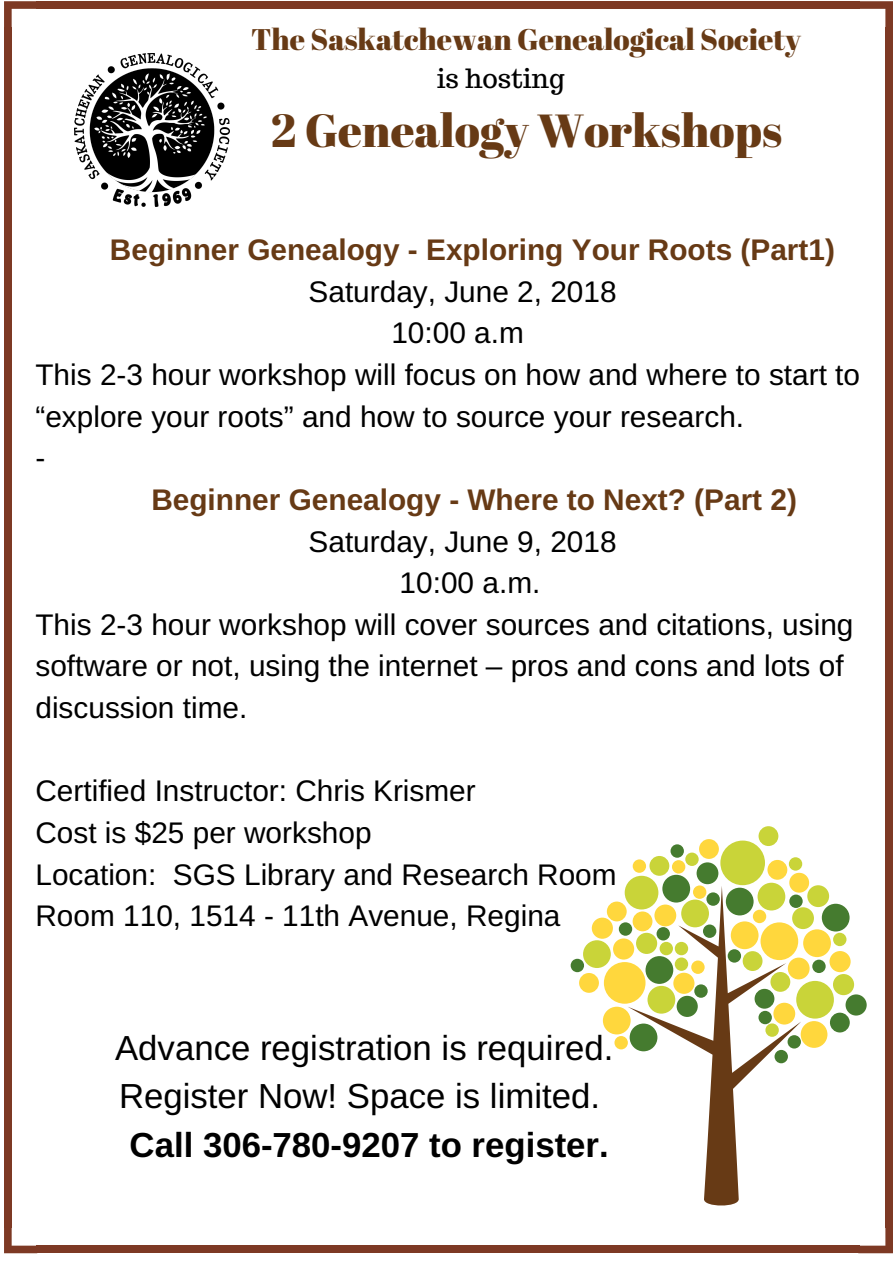
<style>
.page{position:relative;width:893px;height:1263px;background:#fff}
.page>*{position:absolute;margin:0;border:0;box-sizing:border-box;transform-origin:0 0}
.t1{font:46.35px "Abril Fatface";color:#673a15}
.t2{font:34.72px/48.4px "Arimo";color:#000}
.t3{font:700 34.72px "Arimo";color:#000}
.t4{font:29.78px/41.6px "Arimo";color:#000}
.t5{font:700 29.78px "Arimo";color:#673a15}
.t6{font:29.78px "Abril Fatface";color:#673a15}
.t7{font:26.47px "Trocchi";color:#000}
</style>
<div class="page">
<svg style="left:4px;top:1px;width:32px;height:26px"></svg>
<div style="left:4px;top:27px;width:8px;height:1201px;background:#7d3924"></div>
<svg style="left:4px;top:1228px;width:32px;height:25px"></svg>
<div style="left:36px;top:1245px;width:823px;height:8px;background:#7d3924"></div>
<svg style="left:859px;top:1228px;width:34px;height:25px"></svg>
<div style="left:885px;top:27px;width:8px;height:1201px;background:#7d3924"></div>
<div style="left:36px;top:1px;width:823px;height:8px;background:#7d3924"></div>
<svg style="left:859px;top:1px;width:34px;height:26px"></svg>
<svg style="left:628px;top:886px;width:173px;height:319px"></svg>
<div style="left:697px;top:862px;width:21px;height:22px;background:#457b2f;border-radius:50%"></div>
<div style="left:822px;top:904px;width:28px;height:27px;background:#457b2f;border-radius:50%"></div>
<div style="left:726px;top:888px;width:28px;height:27px;background:#457b2f;border-radius:50%"></div>
<div style="left:630px;top:1023px;width:27px;height:28px;background:#457b2f;border-radius:50%"></div>
<div style="left:645px;top:956px;width:28px;height:28px;background:#457b2f;border-radius:50%"></div>
<div style="left:619px;top:922px;width:13px;height:14px;background:#457b2f;border-radius:50%"></div>
<div style="left:703px;top:924px;width:13px;height:14px;background:#457b2f;border-radius:50%"></div>
<div style="left:706px;top:892px;width:14px;height:14px;background:#457b2f;border-radius:50%"></div>
<div style="left:670px;top:844px;width:14px;height:14px;background:#457b2f;border-radius:50%"></div>
<svg style="left:571px;top:959px;width:13px;height:13px"></svg>
<div style="left:656px;top:927px;width:14px;height:13px;background:#457b2f;border-radius:50%"></div>
<div style="left:694px;top:984px;width:14px;height:14px;background:#457b2f;border-radius:50%"></div>
<div style="left:728px;top:949px;width:13px;height:14px;background:#457b2f;border-radius:50%"></div>
<div style="left:758px;top:1011px;width:14px;height:13px;background:#457b2f;border-radius:50%"></div>
<div style="left:789px;top:894px;width:14px;height:14px;background:#457b2f;border-radius:50%"></div>
<div style="left:812px;top:960px;width:14px;height:13px;background:#457b2f;border-radius:50%"></div>
<div style="left:787px;top:1035px;width:14px;height:13px;background:#457b2f;border-radius:50%"></div>
<div style="left:774px;top:1050px;width:14px;height:13px;background:#457b2f;border-radius:50%"></div>
<div style="left:755px;top:989px;width:19px;height:20px;background:#457b2f;border-radius:50%"></div>
<div style="left:830px;top:1013px;width:20px;height:19px;background:#457b2f;border-radius:50%"></div>
<div style="left:845px;top:994px;width:22px;height:21px;background:#457b2f;border-radius:50%"></div>
<div style="left:677px;top:996px;width:21px;height:21px;background:#457b2f;border-radius:50%"></div>
<div style="left:662px;top:875px;width:28px;height:27px;background:#457b2f;border-radius:50%"></div>
<div style="left:796px;top:981px;width:38px;height:37px;background:#c9d439;border-radius:50%"></div>
<div style="left:720px;top:840px;width:45px;height:45px;background:#c9d439;border-radius:50%"></div>
<div style="left:792px;top:907px;width:22px;height:22px;background:#c9d439;border-radius:50%"></div>
<div style="left:807px;top:885px;width:22px;height:22px;background:#c9d439;border-radius:50%"></div>
<div style="left:757px;top:883px;width:28px;height:27px;background:#c9d439;border-radius:50%"></div>
<div style="left:583px;top:940px;width:28px;height:28px;background:#c9d439;border-radius:50%"></div>
<div style="left:685px;top:852px;width:14px;height:14px;background:#c9d439;border-radius:50%"></div>
<div style="left:675px;top:957px;width:13px;height:14px;background:#c9d439;border-radius:50%"></div>
<div style="left:660px;top:942px;width:13px;height:13px;background:#c9d439;border-radius:50%"></div>
<div style="left:675px;top:942px;width:13px;height:13px;background:#c9d439;border-radius:50%"></div>
<div style="left:789px;top:857px;width:13px;height:14px;background:#c9d439;border-radius:50%"></div>
<div style="left:765px;top:1023px;width:14px;height:14px;background:#c9d439;border-radius:50%"></div>
<div style="left:833px;top:933px;width:13px;height:13px;background:#c9d439;border-radius:50%"></div>
<div style="left:649px;top:856px;width:20px;height:20px;background:#c9d439;border-radius:50%"></div>
<div style="left:758px;top:826px;width:20px;height:20px;background:#c9d439;border-radius:50%"></div>
<div style="left:770px;top:972px;width:20px;height:20px;background:#c9d439;border-radius:50%"></div>
<div style="left:833px;top:974px;width:21px;height:21px;background:#c9d439;border-radius:50%"></div>
<div style="left:636px;top:933px;width:21px;height:21px;background:#c9d439;border-radius:50%"></div>
<div style="left:743px;top:951px;width:19px;height:20px;background:#c9d439;border-radius:50%"></div>
<div style="left:681px;top:899px;width:28px;height:28px;background:#c9d439;border-radius:50%"></div>
<div style="left:625px;top:876px;width:33px;height:33px;background:#c9d439;border-radius:50%"></div>
<div style="left:647px;top:986px;width:28px;height:28px;background:#c9d439;border-radius:50%"></div>
<div style="left:760px;top:922px;width:38px;height:38px;background:#ffd73d;border-radius:50%"></div>
<div style="left:801px;top:1021px;width:26px;height:27px;background:#ffd73d;border-radius:50%"></div>
<div style="left:604px;top:962px;width:41px;height:42px;background:#ffd73d;border-radius:50%"></div>
<div style="left:788px;top:957px;width:22px;height:22px;background:#ffd73d;border-radius:50%"></div>
<div style="left:803px;top:929px;width:28px;height:28px;background:#ffd73d;border-radius:50%"></div>
<div style="left:731px;top:921px;width:27px;height:28px;background:#ffd73d;border-radius:50%"></div>
<div style="left:603px;top:1007px;width:28px;height:27px;background:#ffd73d;border-radius:50%"></div>
<div style="left:579px;top:973px;width:20px;height:20px;background:#ffd73d;border-radius:50%"></div>
<div style="left:633px;top:911px;width:19px;height:20px;background:#ffd73d;border-radius:50%"></div>
<div style="left:753px;top:910px;width:13px;height:13px;background:#ffd73d;border-radius:50%"></div>
<div style="left:693px;top:885px;width:13px;height:14px;background:#ffd73d;border-radius:50%"></div>
<div style="left:672px;top:860px;width:13px;height:13px;background:#ffd73d;border-radius:50%"></div>
<div style="left:614px;top:1036px;width:14px;height:13px;background:#ffd73d;border-radius:50%"></div>
<div style="left:691px;top:960px;width:14px;height:14px;background:#ffd73d;border-radius:50%"></div>
<div style="left:633px;top:859px;width:13px;height:14px;background:#ffd73d;border-radius:50%"></div>
<div style="left:607px;top:901px;width:20px;height:20px;background:#ffd73d;border-radius:50%"></div>
<div style="left:699px;top:839px;width:20px;height:20px;background:#ffd73d;border-radius:50%"></div>
<div style="left:767px;top:860px;width:20px;height:20px;background:#ffd73d;border-radius:50%"></div>
<svg style="left:789px;top:873px;width:20px;height:20px"></svg>
<div style="left:829px;top:951px;width:22px;height:21px;background:#ffd73d;border-radius:50%"></div>
<div style="left:673px;top:973px;width:21px;height:21px;background:#ffd73d;border-radius:50%"></div>
<div style="left:613px;top:938px;width:21px;height:21px;background:#ffd73d;border-radius:50%"></div>
<div style="left:592px;top:918px;width:21px;height:21px;background:#ffd73d;border-radius:50%"></div>
<div style="left:654px;top:904px;width:22px;height:22px;background:#ffd73d;border-radius:50%"></div>
<div style="left:773px;top:1003px;width:22px;height:21px;background:#ffd73d;border-radius:50%"></div>
<img style="left:74px;top:53px;width:156px;height:154px">
<p class="t6" style="left:251px;top:19px;width:551px">The Saskatchewan Genealogical Society</p>
<p class="t7" style="left:437px;top:61px;width:129px">is hosting</p>
<h1 class="t1" style="left:271px;top:98px;width:513px">2 Genealogy Workshops</h1>
<p class="t5" style="left:110px;top:233px;width:726px">Beginner Genealogy - Exploring Your Roots (Part1)</p>
<p class="t4" style="left:309px;top:270px;width:310px">Saturday, June 2, 2018</p>
<p class="t4" style="left:391px;top:312px;width:134px">10:00 a.m</p>
<p class="t4" style="left:35px;top:354px;width:826px">This 2-3 hour workshop will focus on how and where to start to</p>
<p class="t4" style="left:35px;top:395px;width:710px">“explore your roots” and how to source your research.</p>
<p class="t4" style="left:35px;top:437px;width:11px">-</p>
<p class="t5" style="left:151px;top:483px;width:647px">Beginner Genealogy - Where to Next? (Part 2)</p>
<p class="t4" style="left:309px;top:520px;width:310px">Saturday, June 9, 2018</p>
<p class="t4" style="left:400px;top:562px;width:142px">10:00 a.m.</p>
<p class="t4" style="left:35px;top:604px;width:819px">This 2-3 hour workshop will cover sources and citations, using</p>
<p class="t4" style="left:35px;top:645px;width:810px">software or not, using the internet – pros and cons and lots of</p>
<p class="t4" style="left:35px;top:687px;width:213px">discussion time.</p>
<p class="t4" style="left:35px;top:770px;width:583px">Certified Instructor: Chris Krismer<br>Cost is $25 per workshop<br>Location: SGS Library and Research Room Room 110, 1514 - 11th Avenue, Regina</p>
<p class="t2" style="left:115px;top:1023px;width:500px">Advance registration is required.<br>Register Now! Space is limited.</p>
<p class="t3" style="left:130px;top:1125px;width:481px">Call 306-780-9207 to register.</p>
</div>
